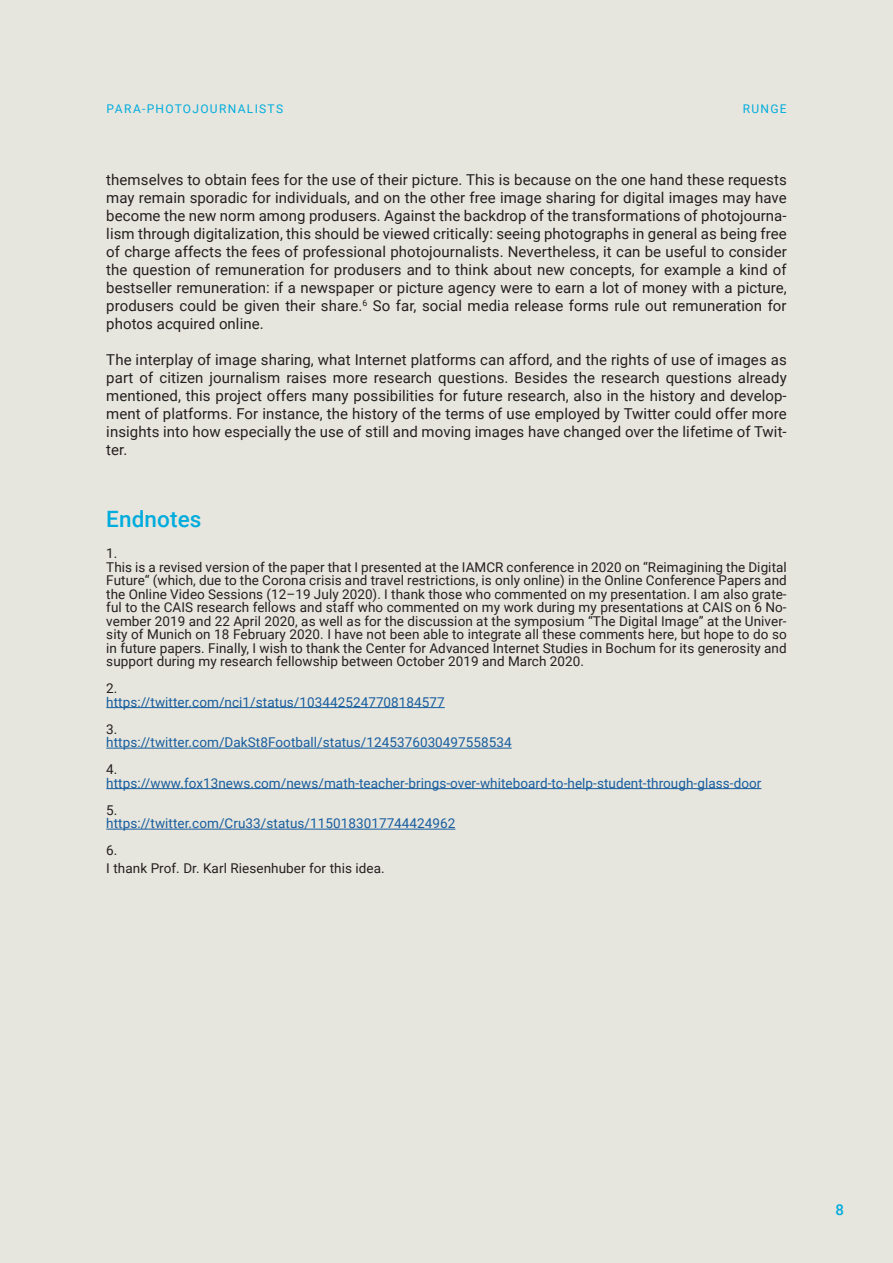
<style>
.page{position:relative;width:893px;height:1263px;background:#e7e6de}
.page>*{position:absolute;margin:0;border:0;box-sizing:border-box;transform-origin:0 0}
.Blocksatz{font:500 22.5px "Roboto";letter-spacing:.005em;color:#00acdd}
.Blocksatz-2{font:15px/18px "Roboto";letter-spacing:.005em;color:#231f20;text-align:justify}
.t1{font:500 15px "Roboto";color:#00acdd}
.Blocksatz-3{font:13.5px/13.5px "Roboto";letter-spacing:.005em;color:#231f20;text-align:justify}
.Blocksatz-4{font:13.5px "Roboto";letter-spacing:.005em;color:#175d9e}
.t2{font:12px "Roboto";letter-spacing:.11em;color:#00acdd}
</style>
<div class="page">
<hr style="left:106px;top:707px;width:339px;height:1px;background:#175d9e">
<hr style="left:106px;top:748px;width:406px;height:1px;background:#175d9e">
<hr style="left:106px;top:788px;width:655px;height:1px;background:#175d9e">
<hr style="left:106px;top:829px;width:349px;height:1px;background:#175d9e">
<p class="t2" style="left:107px;top:100px;width:178px">PARA-PHOTOJOURNALISTS</p>
<p class="t2" style="left:743px;top:100px;width:45px">RUNGE</p>
<p class="Blocksatz-2" style="left:106px;top:170px;width:682px">themselves to obtain fees for the use of their picture. This is because on the one hand these requests may remain sporadic for individuals, and on the other free image sharing for digital images may have become the new norm among produsers. Against the backdrop of the transformations of photojourna&shy;lism through digitalization, this should be viewed critically: seeing photographs in general as being free of charge affects the fees of professional photojournalists. Nevertheless, it can be useful to consider the question of remuneration for produsers and to think about new concepts, for example a kind of bestseller remuneration: if a newspaper or picture agency were to earn a lot of money with a picture, produsers could be given their share.<sup>6</sup> So far, social media release forms rule out remuneration for photos acquired online.</p>
<p class="Blocksatz-2" style="left:106px;top:350px;width:682px">The interplay of image sharing, what Internet platforms can afford, and the rights of use of images as part of citizen journalism raises more research questions. Besides the research questions already mentioned, this project offers many possibilities for future research, also in the history and develop&shy;ment of platforms. For instance, the history of the terms of use employed by Twitter could offer more insights into how especially the use of still and moving images have changed over the lifetime of Twit&shy;ter.</p>
<p class="Blocksatz" style="left:106px;top:503px;width:97px">Endnotes</p>
<p class="Blocksatz-3" style="left:106px;top:546px;width:13px">1.</p>
<p class="Blocksatz-3" style="left:106px;top:559px;width:682px">This is a revised version of the paper that I presented at the IAMCR conference in 2020 on “Reimagining the Digital Future“ (which, due to the Corona crisis and travel restrictions, is only online) in the Online Conference Papers and the Online Video Sessions (12–19 July 2020). I thank those who commented on my presentation. I am also grate&shy;ful to the CAIS research fellows and staff who commented on my work during my presentations at CAIS on 6 No&shy;vember 2019 and 22 April 2020, as well as for the discussion at the symposium “The Digital Image” at the Univer&shy;sity of Munich on 18 February 2020. I have not been able to integrate all these comments here, but hope to do so in future papers. Finally, I wish to thank the Center for Advanced Internet Studies in Bochum for its generosity and support during my research fellowship between October 2019 and March 2020.</p>
<p class="Blocksatz-3" style="left:106px;top:681px;width:13px">2.</p>
<p class="Blocksatz-4" style="left:106px;top:692px;width:340px">https://twitter.com/nci1/status/1034425247708184577</p>
<p class="Blocksatz-3" style="left:106px;top:721px;width:13px">3.</p>
<p class="Blocksatz-4" style="left:106px;top:733px;width:407px">https://twitter.com/DakSt8Football/status/1245376030497558534</p>
<p class="Blocksatz-3" style="left:106px;top:762px;width:13px">4.</p>
<p class="Blocksatz-4" style="left:106px;top:773px;width:657px">https://www.fox13news.com/news/math-teacher-brings-over-whiteboard-to-help-student-through-glass-door</p>
<p class="Blocksatz-3" style="left:106px;top:802px;width:13px">5.</p>
<p class="Blocksatz-4" style="left:106px;top:814px;width:351px">https://twitter.com/Cru33/status/1150183017744424962</p>
<p class="Blocksatz-3" style="left:106px;top:843px;width:13px">6.</p>
<p class="Blocksatz-3" style="left:106px;top:861px;width:280px">I thank Prof. Dr. Karl Riesenhuber for this idea.</p>
<p class="t1" style="left:836px;top:1199px;width:10px">8</p>
</div>
